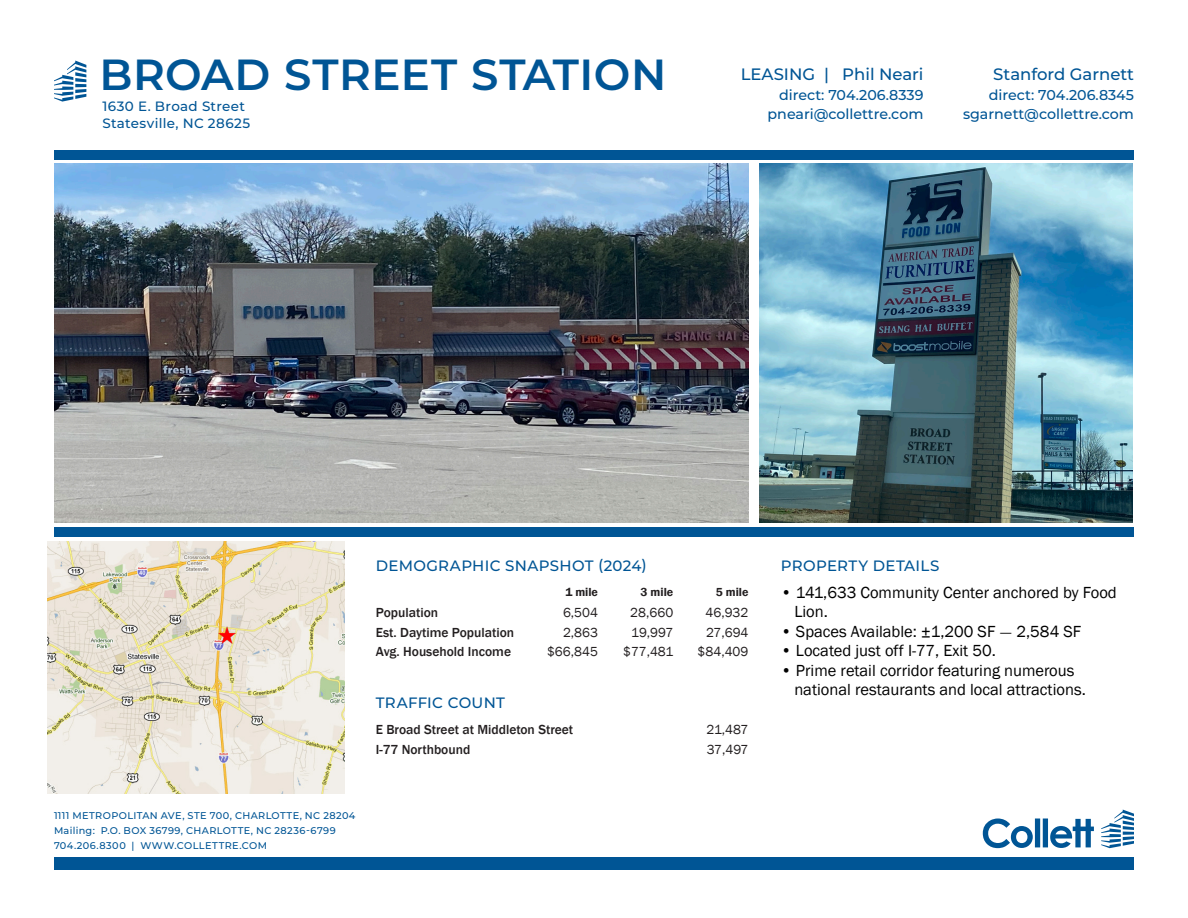
<style>
.page{position:relative;width:1188px;height:918px;background:#fff}
.page>*{position:absolute;margin:0;border:0;box-sizing:border-box;transform-origin:0 0}
.Main_page_title{font:600 43.5px "Montserrat";letter-spacing:.01em;color:#005595}
.Property_details_bullets_P{font:16.5px/19.5px "Franklin Gothic";color:#000}
.Leasing_name_title{font:500 16.5px "Montserrat";color:#005595}
.Category_header{font:500 15px "Montserrat";letter-spacing:.02em;color:#005595}
.Category_header_-_above_P{font:500 15px "Montserrat";letter-spacing:.025em;color:#005595}
.Leasing_contact_info{font:500 14.25px "Montserrat";color:#005595}
.Leasing_name_title-2{font:500 14.25px "Montserrat";color:#005595}
.Category_names{font:500 13.5px "Franklin Gothic";color:#231f20}
.Category_data{font:13.5px "Franklin Gothic";color:#231f20}
.Property_address{font:500 13.5px "Montserrat";letter-spacing:.025em;color:#005595}
.Category_data-2{font:13.5px/19.5px "Franklin Gothic";letter-spacing:-.035em;color:#231f20}
.Demos_sub-head{font:600 12px "Franklin Gothic";color:#231f20}
.t1{font:500 9.75px/15px "Montserrat";letter-spacing:.04em;color:#005595}
.s1{font-family:"Minion Pro"}
</style>
<div class="page">
<div style="left:54px;top:150px;width:1080px;height:9px;background:#005595"></div>
<div style="left:54px;top:528px;width:1080px;height:9px;background:#005595"></div>
<div style="left:54px;top:858px;width:1080px;height:12px;background:#005595"></div>
<svg style="left:54px;top:61px;width:32px;height:41px"></svg>
<svg style="left:983px;top:819px;width:111px;height:29px"></svg>
<svg style="left:1101px;top:810px;width:33px;height:38px"></svg>
<img style="left:54px;top:164px;width:694px;height:358px">
<img style="left:48px;top:541px;width:297px;height:253px">
<img style="left:219px;top:627px;width:17px;height:16px">
<img style="left:760px;top:164px;width:372px;height:358px">
<p class="Main_page_title" style="left:99px;top:44px;width:568px">BROAD STREET STATION</p>
<p class="Property_address" style="left:102px;top:97px;width:144px">1630 E. Broad Street</p>
<p class="Property_address" style="left:102px;top:113px;width:149px">Statesville, NC 28625</p>
<p class="Leasing_name_title" style="left:741px;top:63px;width:184px">LEASING | Phil Neari</p>
<p class="Leasing_name_title-2" style="left:779px;top:85px;width:146px">direct: 704.206.8339</p>
<p class="Leasing_contact_info" style="left:768px;top:104px;width:157px">pneari@collettre.com</p>
<p class="Leasing_name_title" style="left:993px;top:63px;width:142px">Stanford Garnett</p>
<p class="Leasing_name_title-2" style="left:989px;top:85px;width:147px">direct: 704.206.8345</p>
<p class="Leasing_contact_info" style="left:963px;top:104px;width:172px">sgarnett@collettre.com</p>
<p class="Category_header" style="left:376px;top:555px;width:273px">DEMOGRAPHIC SNAPSHOT (2024)</p>
<p class="Category_names" style="left:376px;top:605px;width:64px">Population</p>
<p class="Category_names" style="left:376px;top:624px;width:140px">Est. Daytime Population</p>
<p class="Category_names" style="left:376px;top:644px;width:137px">Avg. Household Income</p>
<p class="Category_header" style="left:376px;top:692px;width:131px">TRAFFIC COUNT</p>
<p class="Demos_sub-head" style="left:565px;top:584px;width:34px">1 mile</p>
<p class="Demos_sub-head" style="left:641px;top:584px;width:34px">3 mile</p>
<p class="Demos_sub-head" style="left:716px;top:584px;width:34px">5 mile</p>
<p class="Category_data" style="left:706px;top:605px;width:44px">46,932</p>
<p class="Category_data" style="left:706px;top:624px;width:44px">27,694</p>
<p class="Category_data" style="left:698px;top:644px;width:52px">$84,409</p>
<p class="Category_data" style="left:563px;top:605px;width:37px">6,504</p>
<p class="Category_data" style="left:563px;top:624px;width:37px">2,863</p>
<p class="Category_data" style="left:547px;top:644px;width:52px">$66,845</p>
<p class="Category_data" style="left:630px;top:605px;width:44px">28,660</p>
<p class="Category_data" style="left:631px;top:624px;width:43px">19,997</p>
<p class="Category_data" style="left:623px;top:644px;width:51px">$77,481</p>
<p class="Category_names" style="left:376px;top:722px;width:199px">E Broad Street at Middleton Street</p>
<p class="Category_names" style="left:376px;top:741px;width:96px">I-77 Northbound</p>
<p class="Category_data-2" style="left:707px;top:720px;width:43px">21,487<br>37,497</p>
<p class="t1" style="left:54px;top:807px;width:303px">1111 METROPOLITAN AVE, STE 700, CHARLOTTE, NC 28204<br>Mailing: P.O. BOX 36799, CHARLOTTE, NC 28236-6799<br>704.206.8300 | WWW.COLLETTRE.COM</p>
<p class="Category_header_-_above_P" style="left:781px;top:555px;width:160px">PROPERTY DETAILS</p>
<p class="Property_details_bullets_P" style="left:794px;top:583px;width:324px;text-indent:-14px">• 141,633 Community Center anchored by Food<br>Lion.</p>
<p class="Property_details_bullets_P" style="left:781px;top:622px;width:302px">• Spaces Available: ±1,200 SF <span class="s1">-</span> 2,584 SF</p>
<p class="Property_details_bullets_P" style="left:781px;top:641px;width:217px">• Located just off I-77, Exit 50.</p>
<p class="Property_details_bullets_P" style="left:794px;top:661px;width:293px;text-indent:-14px">• Prime retail corridor featuring numerous national restaurants and local attractions.</p>
</div>
